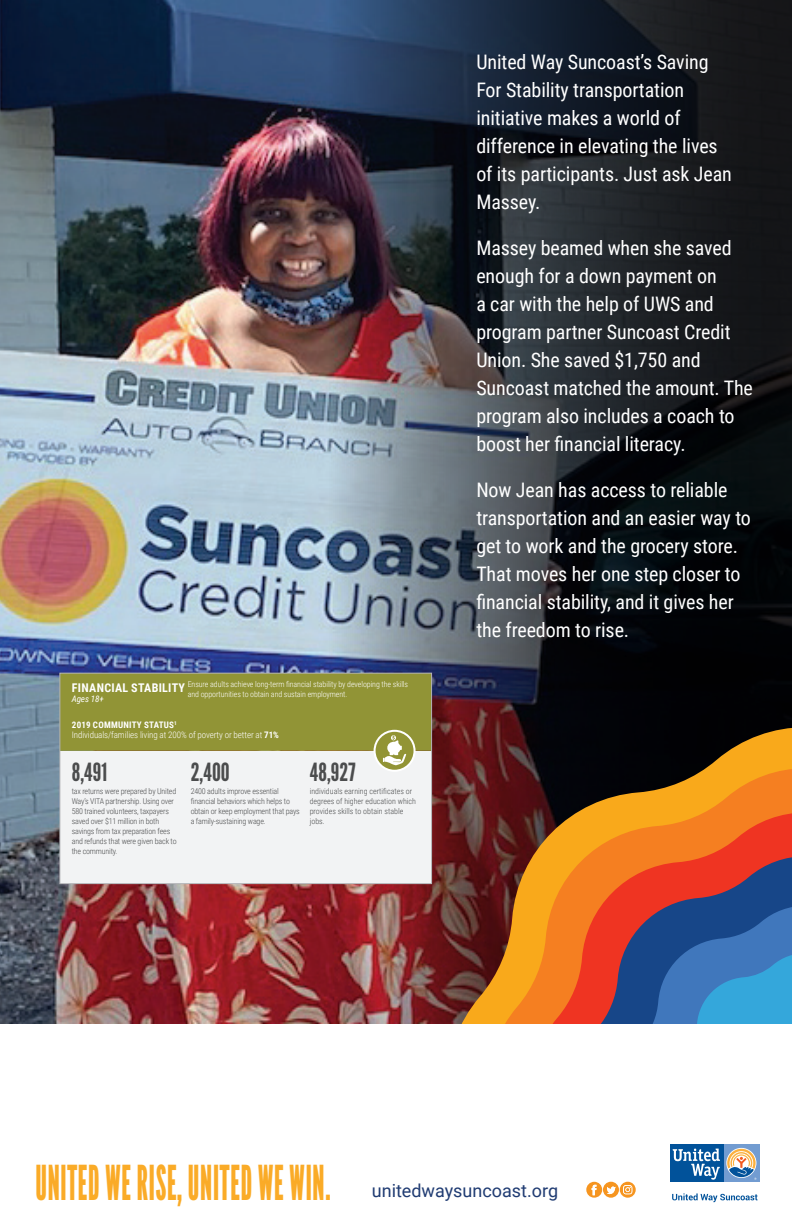
<style>
.page{position:relative;width:792px;height:1224px;background:#fff}
.page>*{position:absolute;margin:0;border:0;box-sizing:border-box;transform-origin:0 0}
.t1{font:condensed 48px "League Gothic";color:#faab27}
.t2{font:25px "League Gothic";letter-spacing:.005em;color:#4b4c4d}
.t3{font:20.1px "League Gothic";color:#1d3b72}
.t4{font:20px/28px "Roboto Condensed";letter-spacing:-.005em;color:#fff}
.t5{font:18px "Roboto";color:#1f3b72}
.t6{font:700 12px "Roboto Condensed";letter-spacing:.025em;color:#fff}
.t7{font:300 9px/10px "Roboto Condensed";letter-spacing:-.01em;color:#fff}
.t8{font:italic 9px "Roboto Condensed";letter-spacing:-.01em;color:#fff}
.t9{font:300 8px/10px "Roboto Condensed";letter-spacing:-.02em;color:#4b4c4d}
.t10{font:300 8px/10px "Roboto Condensed";letter-spacing:-.01em;color:#fff}
.t11{font:300 8px/10px "Roboto Condensed";color:#4b4c4d}
.s1{font-weight:700}
</style>
<div class="page">
<div style="left:723px;top:1144px;width:37px;height:38px;background:#729cd1"></div>
<div style="left:670px;top:1144px;width:53px;height:38px;background:#01529a"></div>
<svg style="left:726px;top:1148px;width:30px;height:30px"></svg>
<svg style="left:673px;top:1149px;width:47px;height:31px"></svg>
<svg style="left:727px;top:1149px;width:29px;height:31px"></svg>
<svg style="left:672px;top:1193px;width:86px;height:9px"></svg>
<img style="left:0;top:0;width:327px;height:1024px">
<img style="left:327px;top:0;width:465px;height:1024px">
<svg style="left:60px;top:673px;width:372px;height:211px"></svg>
<svg style="left:460px;top:727px;width:332px;height:297px;background:#452618"></svg>
<svg style="left:478px;top:759px;width:314px;height:265px;background:#7c4416"></svg>
<svg style="left:524px;top:804px;width:268px;height:220px;background:#e4801d"></svg>
<svg style="left:569px;top:849px;width:223px;height:175px;background:#d34f2f"></svg>
<svg style="left:620px;top:900px;width:172px;height:124px;background:#3769a4"></svg>
<svg style="left:586px;top:1182px;width:50px;height:16px"></svg>
<p class="t10" style="left:188px;top:679px;width:222px">Ensure adults achieve long-term financial stability by developing the skills and opportunities to obtain and sustain employment.</p>
<p class="t7" style="left:72px;top:719px;width:209px"><span class="s1">2019 COMMUNITY STATUS</span><sup>1<br></sup>Individuals/families living at 200% of poverty or better at <span class="s1">71%</span></p>
<p class="t6" style="left:72px;top:679px;width:115px">FINANCIAL STABILITY</p>
<p class="t8" style="left:72px;top:692px;width:34px">Ages 18+</p>
<p class="t2" style="left:72px;top:757px;width:37px">8,491</p>
<p class="t9" style="left:72px;top:786px;width:106px">tax returns were prepared by United<br>Way’s VITA partnership. Using over<br>580 trained volunteers, taxpayers saved over $11 million in both savings from tax preparation fees and refunds that were given back to the community.</p>
<p class="t2" style="left:191px;top:757px;width:41px">2,400</p>
<p class="t9" style="left:191px;top:786px;width:111px">2400 adults improve essential financial behaviors which helps to obtain or keep employment that pays a family-sustaining wage.</p>
<p class="t2" style="left:310px;top:757px;width:47px">48,927</p>
<p class="t11" style="left:310px;top:786px;width:108px">individuals earning certificates or degrees of higher education which provides skills to obtain stable jobs.</p>
<p class="t4" style="left:476px;top:47px;width:257px">United Way Suncoast’s Saving<br>For Stability transportation initiative makes a world of difference in elevating the lives of its participants. Just ask Jean<br>Massey.</p>
<p class="t4" style="left:476px;top:233px;width:278px">Massey beamed when she saved enough for a down payment on<br>a car with the help of UWS and program partner Suncoast Credit<br>Union. She saved $1,750 and<br>Suncoast matched the amount. The program also includes a coach to boost her financial literacy.</p>
<p class="t4" style="left:476px;top:475px;width:276px">Now Jean has access to reliable transportation and an easier way to get to work and the grocery store.<br>That moves her one step closer to financial stability, and it gives her the freedom to rise.</p>
<h1 class="t1" style="left:36px;top:1155px;width:297px">UNITED WE RISE, UNITED WE WIN.</h1>
<p class="t3" style="left:445px;top:1176px;width:129px">unitedwaysuncoast.org</p>
<p class="t5" style="left:372px;top:1177px;width:188px">unitedwaysuncoast.org</p>
</div>
